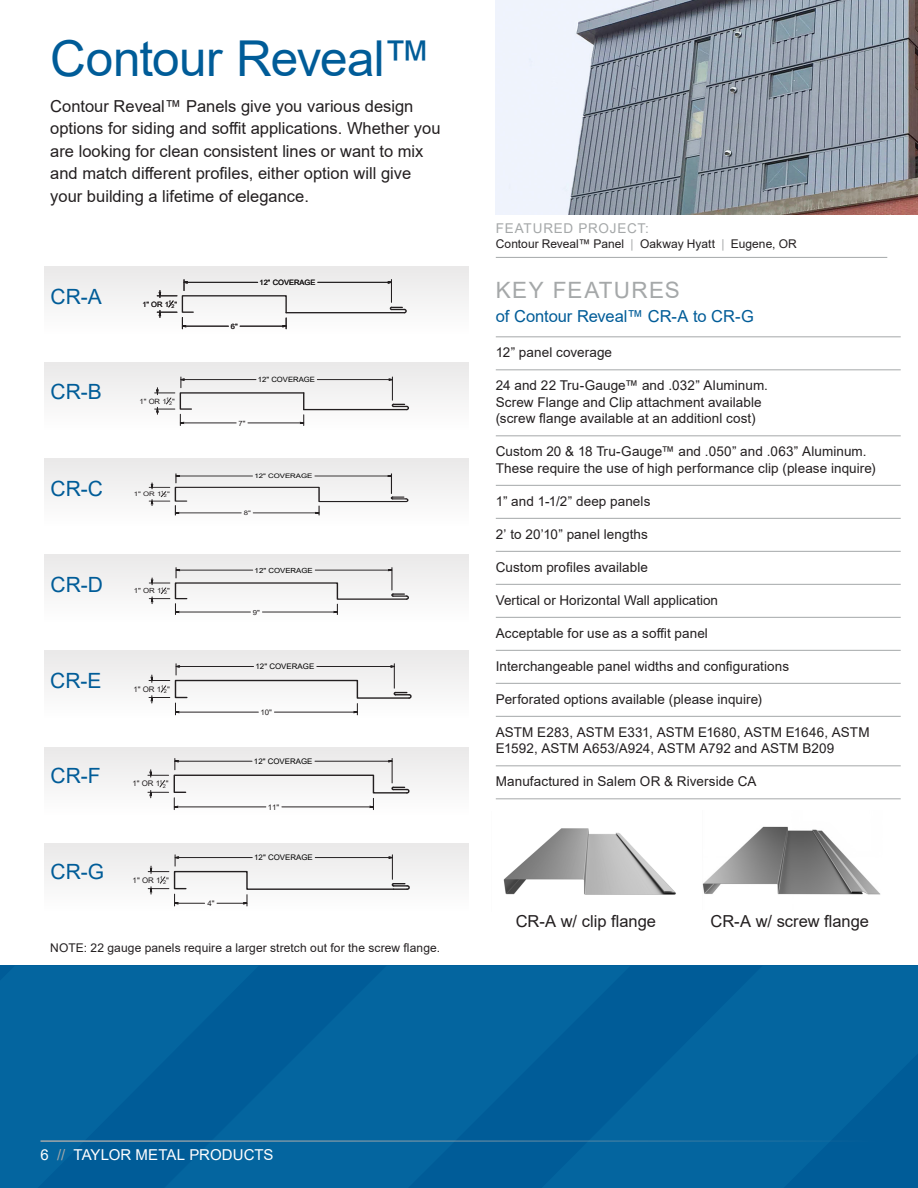
<style>
.page{position:relative;width:918px;height:1188px;background:#fff}
.page>*{position:absolute;margin:0;border:0;box-sizing:border-box;transform-origin:0 0}
.t1{font:49.5px "Arial";letter-spacing:-.015em;color:#005c98}
.t2{font:22.5px "Arial";letter-spacing:.06em;color:#a5a8a9}
.t3{font:21px "Arial";color:#005c98}
.t4{font:16.5px/22.5px "Arial";color:#231f20}
.t5{font:16.5px "Arial";letter-spacing:-.005em;color:#005c98}
.t6{font:15px "Arial";color:#fff}
.t7{font:13.5px/16.5px "Arial";letter-spacing:.005em;color:#231f20}
.t8{font:13.5px "Arial";letter-spacing:.05em;color:#a5a8a9}
.t9{font:12px "Arial";letter-spacing:.01em;color:#231f20}
.t10{font:7.65px "Arial";color:#000}
.t11{font:7.65px "Arial";color:#231f20}
.t12{font:7.65px "Arial";color:#000;scale:1.04 1}
.t13{font:7.65px "Arial";color:#231f20;scale:1.04 1}
.t14{font:7.35px "Arial";color:#231f20}
.t15{font:7.35px "Arial";color:#000;scale:1.06 1}
.t16{font:7.35px "Arial";color:#231f20;scale:1.06 1}
.t17{font:7.05px "Arial";color:#000;scale:1.12 1}
.t18{font:7.05px "Arial";color:#231f20;scale:1.12 1}
.t19{font:6.15px "Arial";color:#000;scale:1.27 1}
.t20{font:6.15px "Arial";color:#231f20;scale:1.27 1}
.t21{font:5.4px "Arial";color:#231f20}
.t22{font:5.4px "Arial";color:#231f20;scale:1.04 1}
.t23{font:5.1px "Arial";color:#231f20}
.t24{font:5.1px "Arial";color:#231f20;scale:1.06 1}
.t25{font:4.95px "Arial";color:#231f20;scale:1.12 1}
.t26{font:4.35px "Arial";color:#231f20;scale:1.27 1}
.s1{color:#a5a8a9}
</style>
<div class="page">
<svg style="left:0;top:966px;width:164px;height:222px;background:#03639d"></svg>
<svg style="left:164px;top:966px;width:378px;height:222px;background:#02619c"></svg>
<svg style="left:542px;top:966px;width:376px;height:222px;background:#02619c"></svg>
<div style="left:44px;top:363px;width:425px;height:67px;background:#f3f2f2"></div>
<div style="left:44px;top:266px;width:425px;height:68px;background:#f3f3f3"></div>
<div style="left:44px;top:554px;width:425px;height:68px;background:#f2f1f1"></div>
<div style="left:44px;top:747px;width:425px;height:68px;background:#f2f2f2"></div>
<div style="left:44px;top:458px;width:425px;height:68px;background:#f3f2f2"></div>
<div style="left:44px;top:651px;width:425px;height:67px;background:#f1f1f1"></div>
<hr style="left:286px;top:312px;width:118px;height:1px;background:#231f20">
<hr style="left:318px;top:282px;width:71px;height:1px;background:#231f20">
<svg style="left:388px;top:280px;width:19px;height:34px"></svg>
<svg style="left:157px;top:280px;width:132px;height:49px"></svg>
<hr style="left:304px;top:409px;width:103px;height:1px;background:#231f20">
<hr style="left:317px;top:379px;width:73px;height:1px;background:#231f20">
<svg style="left:388px;top:377px;width:21px;height:34px"></svg>
<svg style="left:155px;top:377px;width:151px;height:49px"></svg>
<svg style="left:149px;top:474px;width:260px;height:41px"></svg>
<svg style="left:149px;top:568px;width:260px;height:47px"></svg>
<svg style="left:149px;top:664px;width:263px;height:51px"></svg>
<svg style="left:148px;top:758px;width:262px;height:52px"></svg>
<div style="left:44px;top:843px;width:425px;height:68px;background:#f2f1f1"></div>
<svg style="left:148px;top:855px;width:262px;height:51px"></svg>
<hr style="left:40px;top:1140px;width:838px;height:2px;background:#a5a8a9">
<img style="left:496px;top:0;width:422px;height:215px">
<hr style="left:496px;top:337px;width:405px;height:1px;background:#a5a8a9">
<hr style="left:496px;top:370px;width:405px;height:1px;background:#a5a8a9">
<hr style="left:496px;top:436px;width:405px;height:1px;background:#a5a8a9">
<hr style="left:496px;top:485px;width:405px;height:1px;background:#a5a8a9">
<hr style="left:496px;top:518px;width:405px;height:1px;background:#a5a8a9">
<hr style="left:496px;top:551px;width:405px;height:1px;background:#a5a8a9">
<hr style="left:496px;top:584px;width:405px;height:1px;background:#a5a8a9">
<hr style="left:496px;top:617px;width:405px;height:1px;background:#a5a8a9">
<hr style="left:496px;top:650px;width:405px;height:1px;background:#a5a8a9">
<hr style="left:496px;top:683px;width:405px;height:1px;background:#a5a8a9">
<hr style="left:496px;top:716px;width:405px;height:1px;background:#a5a8a9">
<hr style="left:496px;top:766px;width:405px;height:1px;background:#a5a8a9">
<hr style="left:496px;top:799px;width:405px;height:1px;background:#a5a8a9">
<hr style="left:496px;top:257px;width:391px;height:1px;background:#a5a8a9">
<img style="left:702px;top:826px;width:179px;height:69px">
<img style="left:503px;top:828px;width:173px;height:67px">
<p class="t1" style="left:50px;top:24px;width:383px">Contour Reveal™</p>
<p class="t4" style="left:50px;top:95px;width:392px">Contour Reveal™ Panels give you various design options for siding and soffit applications. Whether you are looking for clean consistent lines or want to mix and match different profiles, either option will give your building a lifetime of elegance.</p>
<p class="t3" style="left:51px;top:282px;width:53px">CR-A</p>
<p class="t3" style="left:51px;top:377px;width:53px">CR-B</p>
<p class="t3" style="left:51px;top:474px;width:54px">CR-C</p>
<p class="t14" style="left:142px;top:299px;width:30px">1" OR 1<sup>1</sup></p>
<p class="t23" style="left:171px;top:302px;width:7px">2<sup>"</sup></p>
<p class="t16" style="left:140px;top:396px;width:29px">1" OR 1<sup>1</sup></p>
<p class="t24" style="left:169px;top:399px;width:7px">2<sup>"</sup></p>
<p class="t20" style="left:134px;top:490px;width:25px">1" OR 1<sup>1</sup></p>
<p class="t26" style="left:164px;top:493px;width:6px">2<sup>"</sup></p>
<p class="t3" style="left:51px;top:570px;width:54px">CR-D</p>
<p class="t18" style="left:134px;top:586px;width:28px">1" OR 1<sup>1</sup></p>
<p class="t25" style="left:164px;top:589px;width:7px">2<sup>"</sup></p>
<p class="t3" style="left:50px;top:666px;width:53px">CR-E</p>
<p class="t3" style="left:51px;top:762px;width:52px">CR-F</p>
<p class="t13" style="left:133px;top:684px;width:31px">1" OR 1<sup>1</sup></p>
<p class="t22" style="left:164px;top:687px;width:7px">2<sup>"</sup></p>
<p class="t11" style="left:132px;top:779px;width:32px">1" OR 1<sup>1</sup></p>
<p class="t21" style="left:163px;top:782px;width:7px">2<sup>"</sup></p>
<p class="t3" style="left:51px;top:858px;width:55px">CR-G</p>
<p class="t11" style="left:133px;top:875px;width:32px">1" OR 1<sup>1</sup></p>
<p class="t21" style="left:163px;top:878px;width:7px">2<sup>"</sup></p>
<p class="t14" style="left:231px;top:321px;width:8px">6"</p>
<p class="t14" style="left:260px;top:277px;width:57px">12" COVERAGE</p>
<p class="t15" style="left:258px;top:375px;width:55px">12" COVERAGE</p>
<p class="t16" style="left:239px;top:418px;width:8px">7"</p>
<p class="t19" style="left:254px;top:472px;width:47px">12" COVERAGE</p>
<p class="t20" style="left:244px;top:509px;width:7px">8"</p>
<p class="t11" style="left:207px;top:898px;width:9px">4"</p>
<p class="t17" style="left:255px;top:565px;width:53px">12" COVERAGE</p>
<p class="t18" style="left:253px;top:607px;width:8px">9"</p>
<p class="t12" style="left:256px;top:661px;width:58px">12" COVERAGE</p>
<p class="t13" style="left:260px;top:707px;width:13px">10"</p>
<p class="t10" style="left:254px;top:756px;width:60px">12" COVERAGE</p>
<p class="t11" style="left:268px;top:802px;width:13px">11"</p>
<p class="t10" style="left:254px;top:852px;width:60px">12" COVERAGE</p>
<p class="t9" style="left:50px;top:939px;width:391px">NOTE: 22 gauge panels require a larger stretch out for the screw flange.</p>
<p class="t8" style="left:496px;top:219px;width:155px">FEATURED PROJECT:</p>
<p class="t9" style="left:496px;top:236px;width:303px">Contour Reveal™ Panel <span class="s1">|</span> Oakway Hyatt <span class="s1">|</span> Eugene, OR</p>
<p class="t2" style="left:496px;top:275px;width:186px">KEY FEATURES</p>
<p class="t5" style="left:496px;top:304px;width:260px">of Contour Reveal™ CR-A to CR-G</p>
<p class="t7" style="left:496px;top:344px;width:118px">12” panel coverage</p>
<p class="t7" style="left:496px;top:377px;width:274px">24 and 22 Tru-Gauge™ and .032” Aluminum.<br>Screw Flange and Clip attachment available</p>
<p class="t7" style="left:496px;top:410px;width:261px">(screw flange available at an additionl cost)</p>
<p class="t7" style="left:496px;top:443px;width:372px">Custom 20 &amp; 18 Tru-Gauge™ and .050” and .063” Aluminum.</p>
<p class="t7" style="left:496px;top:460px;width:381px">These require the use of high performance clip (please inquire)</p>
<p class="t7" style="left:496px;top:493px;width:156px">1” and 1-1/2” deep panels</p>
<p class="t7" style="left:496px;top:526px;width:154px">2’ to 20’10” panel lengths</p>
<p class="t7" style="left:496px;top:559px;width:154px">Custom profiles available</p>
<p class="t7" style="left:496px;top:592px;width:224px">Vertical or Horizontal Wall application</p>
<p class="t7" style="left:496px;top:625px;width:214px">Acceptable for use as a soffit panel</p>
<p class="t7" style="left:496px;top:658px;width:295px">Interchangeable panel widths and configurations</p>
<p class="t7" style="left:496px;top:691px;width:268px">Perforated options available (please inquire)</p>
<p class="t7" style="left:496px;top:724px;width:375px">ASTM E283, ASTM E331, ASTM E1680, ASTM E1646, ASTM<br>E1592, ASTM A653/A924, ASTM A792 and ASTM B209</p>
<p class="t7" style="left:496px;top:773px;width:262px">Manufactured in Salem OR &amp; Riverside CA</p>
<p class="t4" style="left:516px;top:910px;width:142px">CR-A w/ clip flange</p>
<p class="t4" style="left:711px;top:910px;width:160px">CR-A w/ screw flange</p>
<p class="t6" style="left:40px;top:1144px;width:235px">6 <span class="s1">//</span> TAYLOR METAL PRODUCTS</p>
</div>
